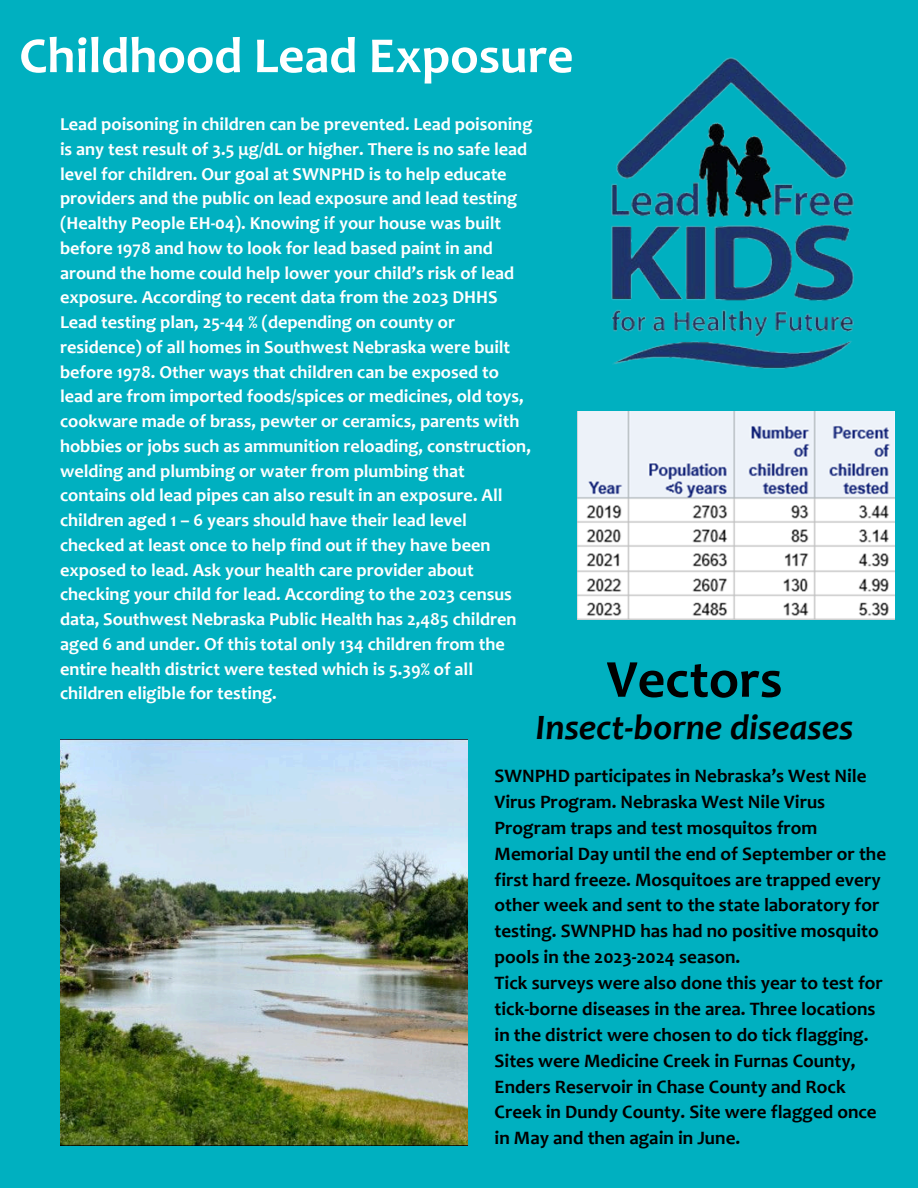
<style>
.page{position:relative;width:918px;height:1188px;background:#00b0c0}
.page>*{position:absolute;margin:0;border:0;box-sizing:border-box;transform-origin:0 0}
.t1{font:700 54px "Candara";color:#000}
.t2{font:700 51px "Candara";color:#fff}
.t3{font:italic 700 36px "Candara";color:#000}
.t4{font:700 19.05px/25.8px "Candara";color:#000}
.t5{font:700 18.3px/24.8px "Candara";color:#fff}
</style>
<div class="page">
<img style="left:60px;top:739px;width:407px;height:406px">
<img style="left:578px;top:411px;width:317px;height:208px">
<img style="left:611px;top:57px;width:243px;height:312px">
<p class="t2" style="left:19px;top:35px;width:556px">Childhood Lead Exposure</p>
<p class="t5" style="left:60px;top:114px;width:474px">Lead poisoning in children can be prevented. Lead poisoning is any test result of 3.5 μg/dL or higher. There is no safe lead level for children. Our goal at SWNPHD is to help educate providers and the public on lead exposure and lead testing (Healthy People EH-04). Knowing if your house was built before 1978 and how to look for lead based paint in and around the home could help lower your child’s risk of lead exposure. According to recent data from the 2023 DHHS Lead testing plan, 25-44 % (depending on county or residence) of all homes in Southwest Nebraska were built before 1978. Other ways that children can be exposed to lead are from imported foods/spices or medicines, old toys, cookware made of brass, pewter or ceramics, parents with hobbies or jobs such as ammunition reloading, construction, welding and plumbing or water from plumbing that contains old lead pipes can also result in an exposure. All children aged 1 – 6 years should have their lead level checked at least once to help find out if they have been exposed to lead. Ask your health care provider about checking your child for lead. According to the 2023 census data, Southwest Nebraska Public Health has 2,485 children aged 6 and under. Of this total only 134 children from the entire health district were tested which is 5.39% of all children eligible for testing.</p>
<h1 class="t1" style="left:607px;top:658px;width:177px">Vectors</h1>
<h2 class="t3" style="left:535px;top:713px;width:319px">Insect-borne diseases</h2>
<p class="t4" style="left:495px;top:765px;width:393px">SWNPHD participates in Nebraska’s West Nile Virus Program. Nebraska West Nile Virus Program traps and test mosquitos from Memorial Day until the end of September or the first hard freeze. Mosquitoes are trapped every other week and sent to the state laboratory for testing. SWNPHD has had no positive mosquito pools in the 2023-2024 season.</p>
<p class="t4" style="left:495px;top:972px;width:390px">Tick surveys were also done this year to test for tick-borne diseases in the area. Three locations in the district were chosen to do tick flagging.<br>Sites were Medicine Creek in Furnas County, Enders Reservoir in Chase County and Rock Creek in Dundy County. Site were flagged once in May and then again in June.</p>
</div>
